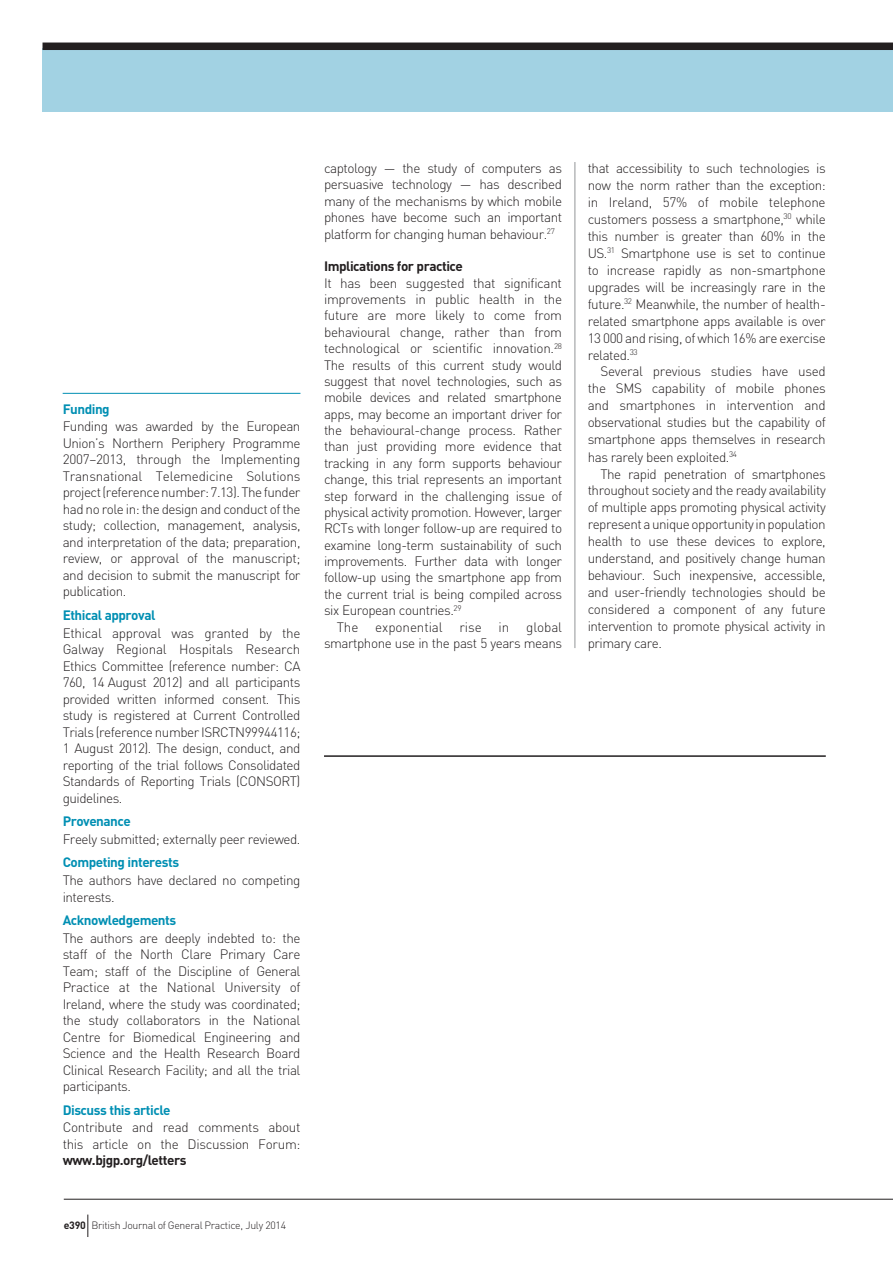
<style>
.page{position:relative;width:893px;height:1263px;background:#fff}
.page>*{position:absolute;margin:0;border:0;box-sizing:border-box;transform-origin:0 0}
.t1{font:300 13.5px/16.5px "DIN";letter-spacing:-.035em;color:#231f20;text-align:justify}
.t2{font:700 13.5px "DIN";letter-spacing:-.035em;color:#008fb3}
.t3{font:700 13.5px "DIN";letter-spacing:-.035em;color:#231f20}
.t4{font:300 10.5px "DIN";letter-spacing:-.025em;color:#231f20}
.s1{font-weight:700}
</style>
<div class="page">
<hr style="left:63px;top:393px;width:237px;height:1px;background:#008fb3">
<div style="left:43px;top:48px;width:850px;height:64px;background:#a2d2e3"></div>
<hr style="left:64px;top:1199px;width:829px;height:1px;background:#231f20">
<svg style="left:87px;top:1214px;width:1px;height:23px"></svg>
<hr style="left:575px;top:162px;width:1px;height:486px;background:#939598">
<div style="left:43px;top:43px;width:850px;height:7px;background:#231f20"></div>
<hr style="left:324px;top:755px;width:502px;height:2px;background:#231f20">
<p class="t2" style="left:63px;top:400px;width:49px">Funding</p>
<p class="t1" style="left:63px;top:418px;width:239px">Funding was awarded by the European Union’s Northern Periphery Programme 2007–2013, through the Implementing Transnational Telemedicine Solutions project (reference number: 7.13). The funder had no role in: the design and conduct of the study; collection, management, analysis, and interpretation of the data; preparation, review, or approval of the manuscript; and decision to submit the manuscript for publication.</p>
<p class="t2" style="left:63px;top:606px;width:94px">Ethical approval</p>
<p class="t1" style="left:63px;top:624px;width:239px">Ethical approval was granted by the Galway Regional Hospitals Research Ethics Committee (reference number: CA 760, 14 August 2012) and all participants provided written informed consent. This study is registered at Current Controlled Trials (reference number ISRCTN99944116; 1 August 2012). The design, conduct, and reporting of the trial follows Consolidated Standards of Reporting Trials (CONSORT) guidelines.</p>
<p class="t2" style="left:63px;top:812px;width:70px">Provenance</p>
<p class="t1" style="left:63px;top:831px;width:239px">Freely submitted; externally peer reviewed.</p>
<p class="t2" style="left:63px;top:853px;width:118px">Competing interests</p>
<p class="t1" style="left:63px;top:872px;width:239px">The authors have declared no competing interests.</p>
<p class="t2" style="left:63px;top:911px;width:115px">Acknowledgements</p>
<p class="t1" style="left:63px;top:929px;width:239px">The authors are deeply indebted to: the staff of the North Clare Primary Care Team; staff of the Discipline of General Practice at the National University of Ireland, where the study was coordinated; the study collaborators in the National Centre for Biomedical Engineering and Science and the Health Research Board Clinical Research Facility; and all the trial participants.</p>
<p class="t2" style="left:63px;top:1101px;width:110px">Discuss this article</p>
<p class="t1" style="left:63px;top:1119px;width:239px">Contribute and read comments about this article on the Discussion Forum:</p>
<p class="t3" style="left:63px;top:1152px;width:125px">www.bjgp.org/letters</p>
<p class="t4" style="left:64px;top:1219px;width:224px"><span class="s1">e390</span> British Journal of General Practice, July 2014</p>
<p class="t1" style="left:324px;top:160px;width:240px">captology — the study of computers as persuasive technology — has described many of the mechanisms by which mobile phones have become such an important platform for changing human behaviour.<sup>27</sup></p>
<p class="t3" style="left:324px;top:258px;width:140px">Implications for practice</p>
<p class="t1" style="left:324px;top:274px;width:240px">It has been suggested that significant improvements in public health in the future are more likely to come from behavioural change, rather than from technological or scientific innovation.<sup>28<br></sup>The results of this current study would suggest that novel technologies, such as mobile devices and related smartphone apps, may become an important driver for the behavioural-change process. Rather than just providing more evidence that tracking in any form supports behaviour change, this trial represents an important step forward in the challenging issue of physical activity promotion. However, larger RCTs with longer follow-up are required to examine long-term sustainability of such improvements. Further data with longer follow-up using the smartphone app from the current trial is being compiled across six European countries.<sup>29</sup></p>
<p class="t1" style="left:324px;top:618px;width:240px;text-align:right">The exponential rise in global smartphone use in the past 5 years means</p>
<p class="t1" style="left:588px;top:160px;width:240px;line-height:17px">that accessibility to such technologies is now the norm rather than the exception: in Ireland, 57% of mobile telephone customers possess a smartphone,<sup>30</sup> while this number is greater than 60% in the US.<sup>31</sup> Smartphone use is set to continue to increase rapidly as non-smartphone upgrades will be increasingly rare in the future.<sup>32</sup> Meanwhile, the number of health&shy;related smartphone apps available is over 13 000 and rising, of which 16% are exercise related.<sup>33</sup></p>
<p class="t1" style="left:588px;top:363px;width:240px;line-height:17px;text-indent:13px">Several previous studies have used the SMS capability of mobile phones and smartphones in intervention and observational studies but the capability of smartphone apps themselves in research has rarely been exploited.<sup>34</sup></p>
<p class="t1" style="left:588px;top:465px;width:240px;line-height:17px;text-indent:13px">The rapid penetration of smartphones throughout society and the ready availability of multiple apps promoting physical activity represent a unique opportunity in population health to use these devices to explore, understand, and positively change human behaviour. Such inexpensive, accessible, and user-friendly technologies should be considered a component of any future intervention to promote physical activity in primary care.</p>
</div>
